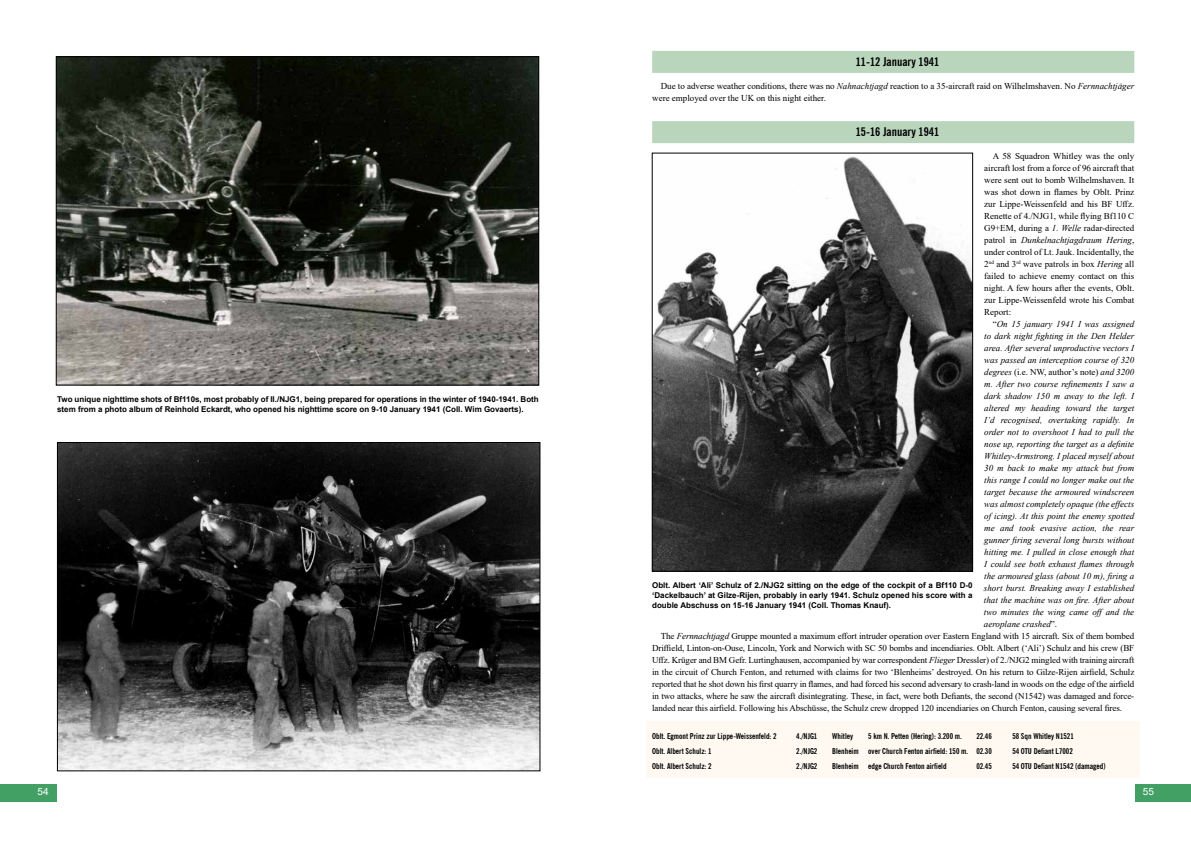
<style>
.page{position:relative;width:1191px;height:842px;background:#fff}
.page>*{position:absolute;margin:0;border:0;box-sizing:border-box;transform-origin:0 0}
.t1{font:700 condensed 12px "News Gothic BT";color:#000}
.t2{font:10px "Arial";color:#fff}
.t3{font:9px/12px "Times New Roman";letter-spacing:-.01em;color:#000}
.t4{font:italic 9px "Times New Roman";color:#000}
.t5{font:700 8px/9.6px "Arial";color:#000}
.t6{font:700 condensed 8px "News Gothic BT";color:#000}
.s1{font-style:italic}
.s2{font-style:normal}
</style>
<div class="page">
<div style="left:646px;top:721px;width:494px;height:57px;background:#fff9f2"></div>
<div style="left:652px;top:51px;width:482px;height:22px;background:#b9d5bc"></div>
<div style="left:652px;top:121px;width:482px;height:22px;background:#b9d5bc"></div>
<img style="left:58px;top:58px;width:479px;height:325px">
<div style="left:56px;top:56px;width:483px;height:329px;border:1px solid #000"></div>
<img style="left:59px;top:444px;width:479px;height:325px">
<div style="left:57px;top:442px;width:483px;height:329px;border:1px solid #000"></div>
<img style="left:654px;top:156px;width:317px;height:413px">
<div style="left:652px;top:153px;width:321px;height:418px;border:1px solid #000"></div>
<div style="left:1135px;top:785px;width:56px;height:17px;background:#42a065"></div>
<div style="left:0;top:784px;width:57px;height:18px;background:#42a065"></div>
<p class="t5" style="left:57px;top:394px;width:483px">Two unique nighttime shots of Bf110s, most probably of II./NJG1, being prepared for operations in the winter of 1940-1941. Both stem from a photo album of Reinhold Eckardt, who opened his nighttime score on 9-10 January 1941 (Coll. Wim Govaerts).</p>
<h1 class="t1" style="left:855px;top:54px;width:85px">11-12 January 1941</h1>
<p class="t3" style="left:652px;top:80px;width:483px;text-indent:9px">Due to adverse weather conditions, there was no <span class="s1">Nahnachtjagd</span> reaction to a 35-aircraft raid on Wilhelmshaven. No <span class="s1">Fernnachtjäger </span>were employed over the UK on this night either.</p>
<h1 class="t1" style="left:855px;top:124px;width:85px">15-16 January 1941</h1>
<p class="t3" style="left:984px;top:150px;width:152px;text-align:justify;text-indent:9px">A 58 Squadron Whitley was the only aircraft lost from a force of 96 aircraft that were sent out to bomb Wilhelmshaven. It was shot down in flames by Oblt. Prinz zur Lippe-Weissenfeld and his BF Uffz.<br>Renette of 4./NJG1, while flying Bf110 C G9+EM, during a <span class="s1">1. Welle</span> radar-directed patrol in <span class="s1">Dunkelnachtjagdraum Hering</span>, under control of Lt. Jauk. Incidentally, the 2<sup>nd</sup> and 3<sup>rd</sup> wave patrols in box <span class="s1">Hering</span> all failed to achieve enemy contact on this night. A few hours after the events, Oblt. zur Lippe-Weissenfeld wrote his Combat Report:</p>
<p class="t4" style="left:992px;top:318px;width:143px"><span class="s2">“</span>On 15 january 1941 I was assigned</p>
<p class="t4" style="left:984px;top:330px;width:151px">to dark night fighting in the Den Helder</p>
<p class="t4" style="left:984px;top:342px;width:151px">area. After several unproductive vectors I</p>
<p class="t4" style="left:984px;top:354px;width:151px">was passed an interception course of 320</p>
<p class="t3" style="left:984px;top:366px;width:151px"><span class="s1">degrees</span> (i.e. NW, author’s note) <span class="s1">and 3200</span></p>
<p class="t4" style="left:984px;top:378px;width:151px">m. After two course refinements I saw a</p>
<p class="t4" style="left:984px;top:390px;width:151px">dark shadow 150 m away to the left. I</p>
<p class="t4" style="left:984px;top:402px;width:151px">altered my heading toward the target</p>
<p class="t4" style="left:984px;top:414px;width:151px">I’d recognised, overtaking rapidly. In</p>
<p class="t4" style="left:984px;top:426px;width:152px">order not to overshoot I had to pull the</p>
<p class="t4" style="left:984px;top:438px;width:151px">nose up, reporting the target as a definite</p>
<p class="t4" style="left:984px;top:450px;width:151px">Whitley-Armstrong. I placed myself about</p>
<p class="t4" style="left:984px;top:462px;width:151px">30 m back to make my attack but from</p>
<p class="t4" style="left:984px;top:474px;width:151px">this range I could no longer make out the</p>
<p class="t4" style="left:984px;top:486px;width:151px">target because the armoured windscreen</p>
<p class="t4" style="left:984px;top:498px;width:151px">was almost completely opaque (the effects</p>
<p class="t4" style="left:984px;top:510px;width:151px">of icing). At this point the enemy spotted</p>
<p class="t4" style="left:984px;top:522px;width:151px">me and took evasive action, the rear</p>
<p class="t4" style="left:984px;top:534px;width:151px">gunner firing several long bursts without</p>
<p class="t4" style="left:984px;top:546px;width:151px">hitting me. I pulled in close enough that</p>
<p class="t4" style="left:984px;top:558px;width:151px">I could see both exhaust flames through</p>
<p class="t4" style="left:984px;top:570px;width:151px">the armoured glass (about 10 m), firing a</p>
<p class="t4" style="left:984px;top:582px;width:152px">short burst. Breaking away I established</p>
<p class="t4" style="left:984px;top:594px;width:152px">that the machine was on fire. After about</p>
<p class="t4" style="left:984px;top:606px;width:152px">two minutes the wing came off and the</p>
<p class="t4" style="left:984px;top:618px;width:75px">aeroplane crashed<span class="s2">”.</span></p>
<p class="t3" style="left:660px;top:630px;width:475px">The <span class="s1">Fernnachtjagd</span> Gruppe mounted a maximum effort intruder operation over Eastern England with 15 aircraft. Six of them bombed</p>
<p class="t3" style="left:652px;top:642px;width:483px">Driffield, Linton-on-Ouse, Lincoln, York and Norwich with SC 50 bombs and incendiaries. Oblt. Albert (‘Ali’) Schulz and his crew (BF</p>
<p class="t3" style="left:652px;top:654px;width:483px">Uffz. Krüger and BM Gefr. Lurtinghausen, accompanied by war correspondent <span class="s1">Flieger</span> Dressler) of 2./NJG2 mingled with training aircraft</p>
<p class="t3" style="left:652px;top:666px;width:483px">in the circuit of Church Fenton, and returned with claims for two ‘Blenheims’ destroyed. On his return to Gilze-Rijen airfield, Schulz</p>
<p class="t3" style="left:652px;top:678px;width:483px">reported that he shot down his first quarry in flames, and had forced his second adversary to crash-land in woods on the edge of the airfield</p>
<p class="t3" style="left:652px;top:690px;width:483px">in two attacks, where he saw the aircraft disintegrating. These, in fact, were both Defiants, the second (N1542) was damaged and force-</p>
<p class="t3" style="left:652px;top:702px;width:471px">landed near this airfield. Following his Abschüsse, the Schulz crew dropped 120 incendiaries on Church Fenton, causing several fires.</p>
<p class="t6" style="left:652px;top:731px;width:126px">Oblt. Egmont Prinz zur Lippe-Weissenfeld: 2</p>
<p class="t6" style="left:796px;top:731px;width:23px">4./NJG1</p>
<p class="t6" style="left:832px;top:731px;width:22px">Whitley</p>
<p class="t6" style="left:868px;top:731px;width:95px">5 km N. Petten (Hering): 3.200 m.</p>
<p class="t6" style="left:976px;top:731px;width:17px">22.46</p>
<p class="t6" style="left:1012px;top:731px;width:63px">58 Sqn Whitley N1521</p>
<p class="t6" style="left:652px;top:746px;width:61px">Oblt. Albert Schulz: 1</p>
<p class="t6" style="left:796px;top:746px;width:23px">2./NJG2</p>
<p class="t6" style="left:832px;top:746px;width:161px">Blenheim over Church Fenton airfield: 150 m. 02.30</p>
<p class="t6" style="left:1012px;top:746px;width:62px">54 OTU Defiant L7002</p>
<p class="t6" style="left:652px;top:761px;width:61px">Oblt. Albert Schulz: 2</p>
<p class="t6" style="left:796px;top:761px;width:23px">2./NJG2</p>
<p class="t6" style="left:832px;top:761px;width:116px">Blenheim edge Church Fenton airfield</p>
<p class="t6" style="left:976px;top:761px;width:17px">02.45</p>
<p class="t6" style="left:1012px;top:761px;width:95px">54 OTU Defiant N1542 (damaged)</p>
<p class="t5" style="left:652px;top:581px;width:322px;text-align:justify">Oblt. Albert ‘Ali’ Schulz of 2./NJG2 sitting on the edge of the cockpit of a Bf110 D-0 ‘Dackelbauch’ at Gilze-Rijen, probably in early 1941. Schulz opened his score with a double Abschuss on 15-16 January 1941 (Coll. Thomas Knauf).</p>
<p class="t2" style="left:37px;top:785px;width:13px">54</p>
<p class="t2" style="left:1142px;top:785px;width:13px">55</p>
</div>
